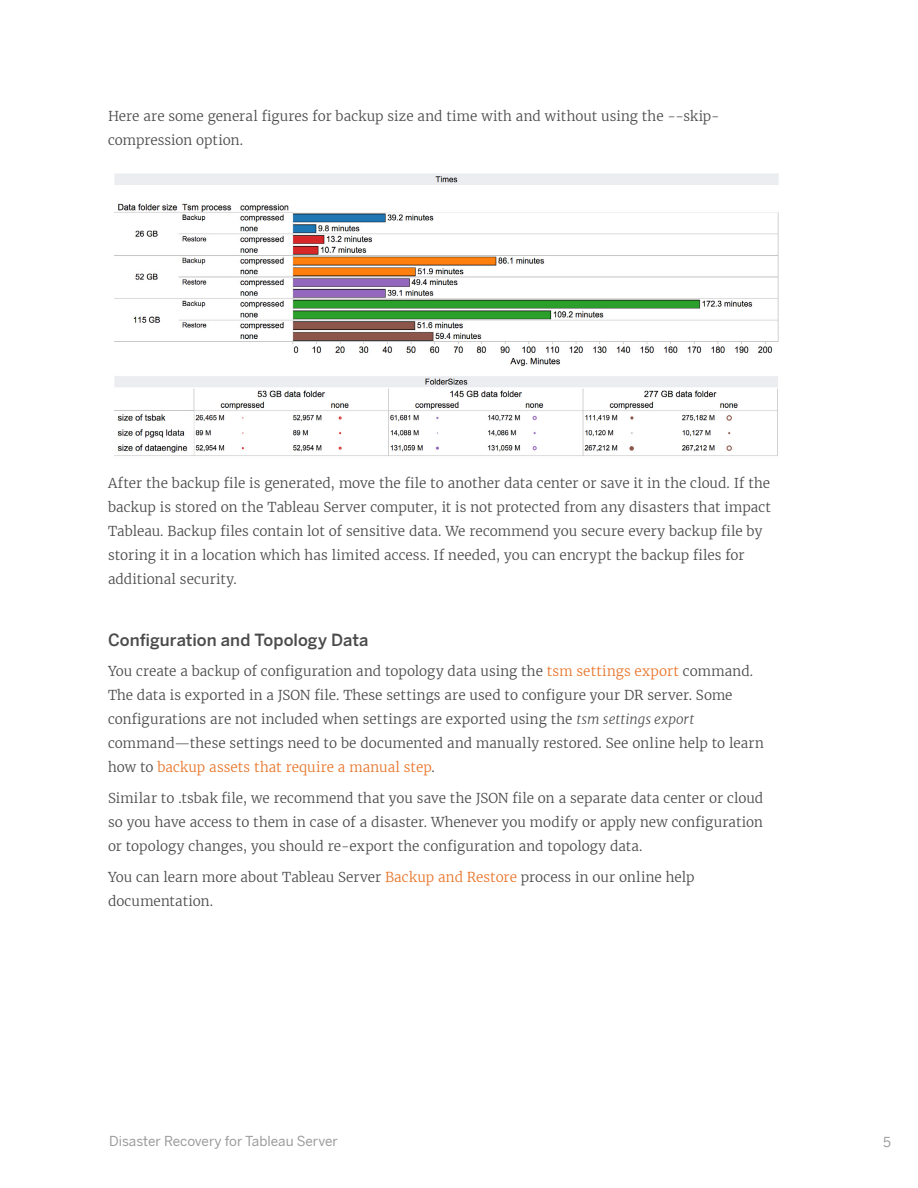
<style>
.page{position:relative;width:918px;height:1188px;background:#fff}
.page>*{position:absolute;margin:0;border:0;box-sizing:border-box;transform-origin:0 0}
.t1{font:500 16.5px "Benton Sans";color:#4b4b4b}
.t2{font:300 13.5px/24px "Merriweather";letter-spacing:.005em;color:#4b4b4b}
.t3{font:13.5px "Benton Sans";color:#9b9b9b}
.s1{color:#e8762c}
.s2{font-style:italic}
</style>
<div class="page">
<img style="left:114px;top:174px;width:665px;height:282px">
<p class="t2" style="left:108px;top:104px;width:613px">Here are some general figures for backup size and time with and without using the --skip&shy;compression option.</p>
<p class="t2" style="left:108px;top:471px;width:664px">After the backup file is generated, move the file to another data center or save it in the cloud. If the backup is stored on the Tableau Server computer, it is not protected from any disasters that impact Tableau. Backup files contain lot of sensitive data. We recommend you secure every backup file by storing it in a location which has limited access. If needed, you can encrypt the backup files for additional security.</p>
<p class="t1" style="left:108px;top:629px;width:262px">Configuration and Topology Data</p>
<p class="t2" style="left:108px;top:659px;width:657px">You create a backup of configuration and topology data using the <span class="s1">tsm settings export</span> command.<br>The data is exported in a JSON file. These settings are used to configure your DR server. Some configurations are not included when settings are exported using the <span class="s2">tsm settings export </span>command—these settings need to be documented and manually restored. See online help to learn how to <span class="s1">backup assets that require a manual step</span>.</p>
<p class="t2" style="left:108px;top:786px;width:657px;text-align:justify">Similar to .tsbak file, we recommend that you save the JSON file on a separate data center or cloud so you have access to them in case of a disaster. Whenever you modify or apply new configuration or topology changes, you should re-export the configuration and topology data.</p>
<p class="t2" style="left:108px;top:865px;width:588px">You can learn more about Tableau Server <span class="s1">Backup and Restore</span> process in our online help documentation.</p>
<p class="t3" style="left:109px;top:1133px;width:230px">Disaster Recovery for Tableau Server</p>
<p class="t3" style="left:883px;top:1134px;width:9px">5</p>
</div>
